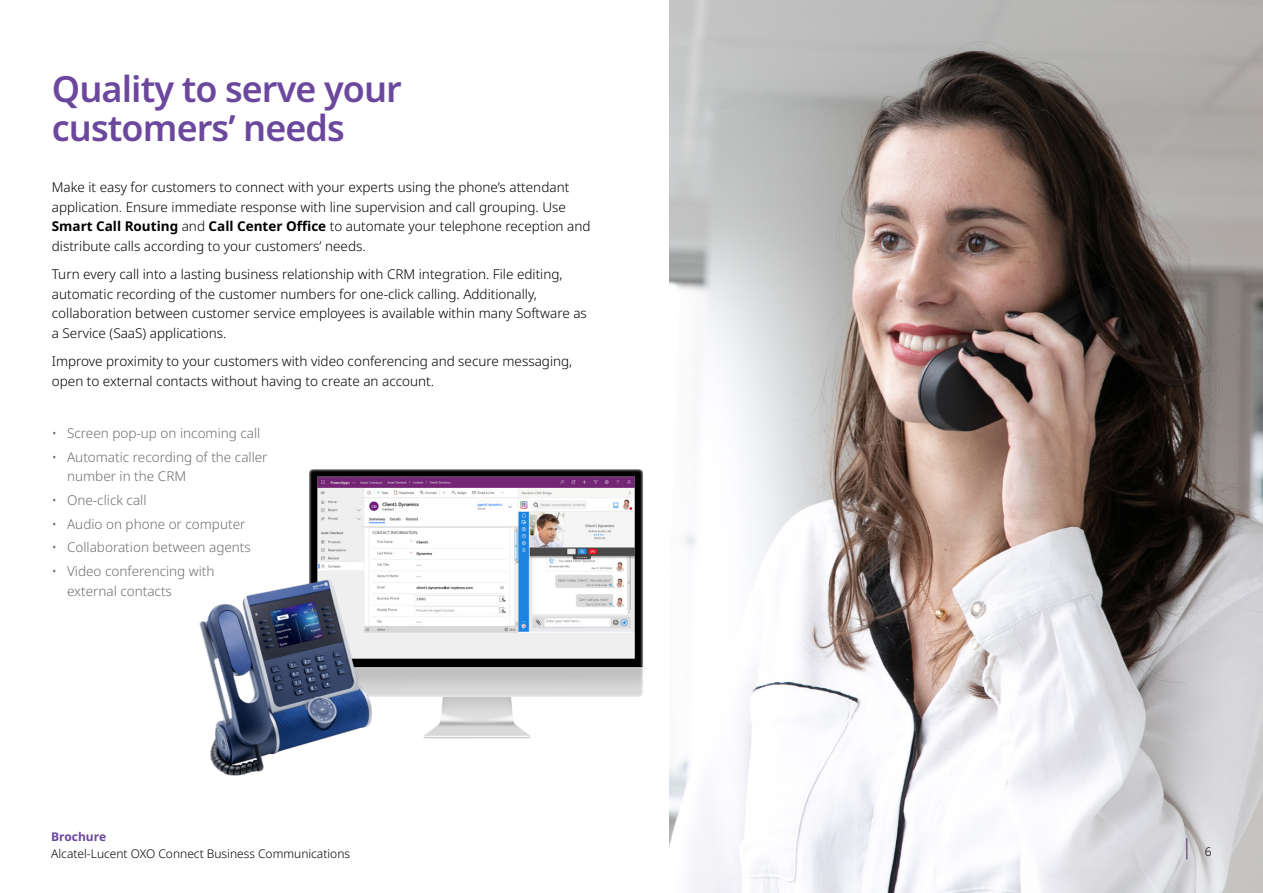
<style>
.page{position:relative;width:1263px;height:893px;background:#fff}
.page>*{position:absolute;margin:0;border:0;box-sizing:border-box;transform-origin:0 0}
.t1{font:600 36px/39px "Noto Sans";letter-spacing:-.025em;color:#6b489d}
.t2{font:300 13.5px/19.5px "Noto Sans";color:#000}
.t3{font:300 13.5px/19.5px "Noto Sans";color:#6d6e71}
.t4{font:300 12px "Noto Sans";color:#000}
.t5{font:700 12px "Noto Sans";color:#6b489d}
.s1{font-weight:700}
</style>
<div class="page">
<img style="left:670px;top:0;width:593px;height:893px">
<img style="left:309px;top:469px;width:335px;height:270px">
<img style="left:199px;top:572px;width:180px;height:204px">
<h1 class="t1" style="left:52px;top:71px;width:352px">Quality to serve your customers’ needs</h1>
<p class="t2" style="left:52px;top:178px;width:540px">Make it easy for customers to connect with your experts using the phone’s attendant application. Ensure immediate response with line supervision and call grouping. Use <span class="s1">Smart Call Routing</span> and <span class="s1">Call Center Office</span> to automate your telephone reception and distribute calls according to your customers’ needs.</p>
<p class="t2" style="left:52px;top:265px;width:536px">Turn every call into a lasting business relationship with CRM integration. File editing, automatic recording of the customer numbers for one-click calling. Additionally, collaboration between customer service employees is available within many Software as a Service (SaaS) applications.</p>
<p class="t2" style="left:52px;top:352px;width:522px">Improve proximity to your customers with video conferencing and secure messaging, open to external contacts without having to create an account.</p>
<p class="t3" style="left:52px;top:424px;width:210px">• Screen pop-up on incoming call</p>
<p class="t3" style="left:67px;top:447px;width:202px;text-indent:-15px">• Automatic recording of the caller number in the CRM</p>
<p class="t3" style="left:52px;top:491px;width:96px">• One-click call</p>
<p class="t3" style="left:52px;top:514px;width:195px">• Audio on phone or computer</p>
<p class="t3" style="left:52px;top:538px;width:200px">• Collaboration between agents</p>
<p class="t3" style="left:67px;top:562px;width:149px;text-indent:-15px">• Video conferencing with external contacts</p>
<p class="t5" style="left:51px;top:829px;width:56px">Brochure</p>
<p class="t4" style="left:51px;top:845px;width:300px">Alcatel-Lucent OXO Connect Business Communications</p>
<p class="t4" style="left:1205px;top:843px;width:8px">6</p>
</div>
